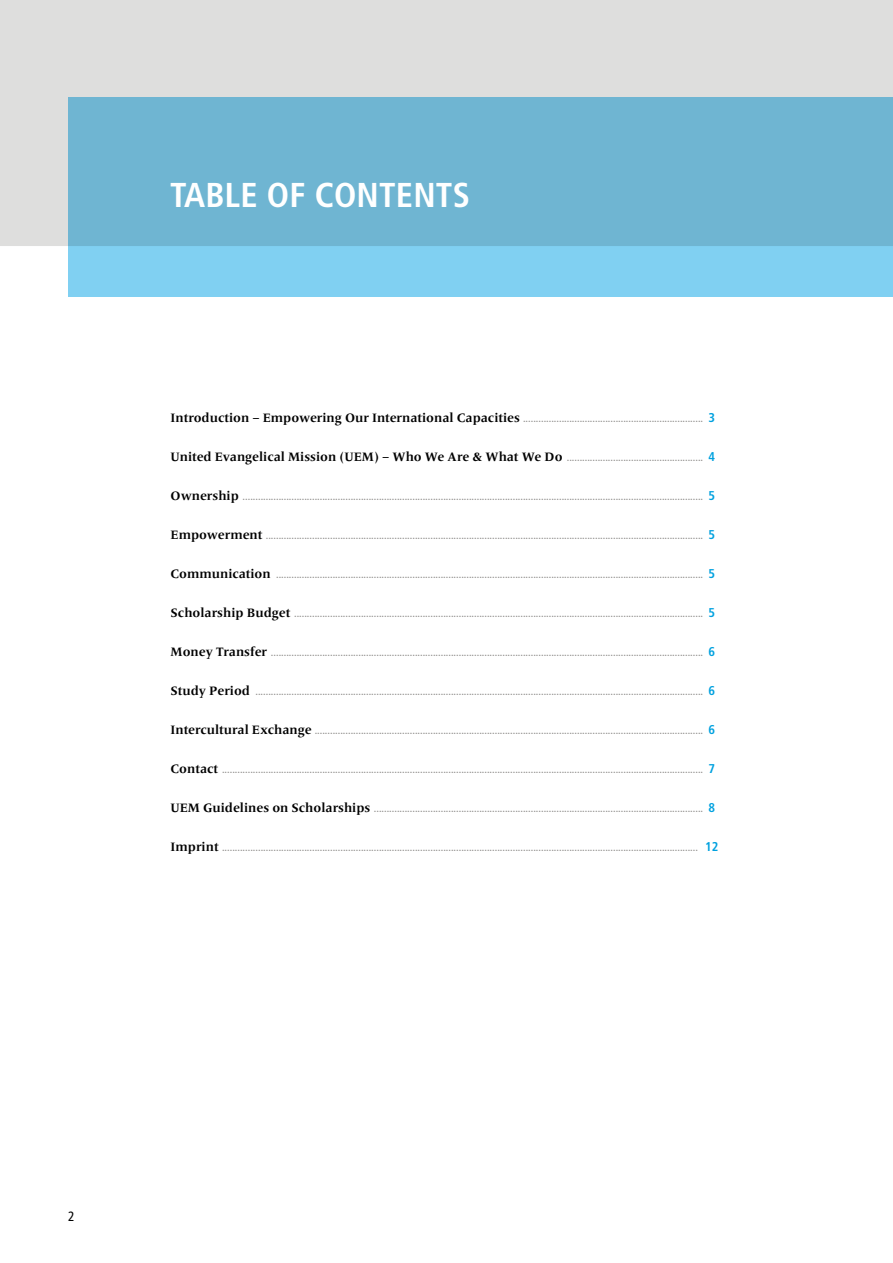
<style>
.page{position:relative;width:893px;height:1263px;background:#fff}
.page>*{position:absolute;margin:0;border:0;box-sizing:border-box;transform-origin:0 0}
.t1{font:700 condensed 34.5px "Frutiger LT Pro";letter-spacing:.005em;color:#fff}
.t2{font:condensed 13.5px "Frutiger LT Pro";color:#000}
.Fließtext_linksbündi{font:10.5px "Frutiger Serif LT Pro";color:#949290}
.s1{font-weight:700;font-size:12.75px;color:#000}
.s2{font-family:"Frutiger LT Pro";font-weight:700;font-stretch:condensed;font-size:12.75px;color:#00a1df}
</style>
<div class="page">
<div style="left:0;top:0;width:893px;height:246px;background:#dededd"></div>
<svg style="left:68px;top:98px;width:825px;height:199px;background:#73bbda"></svg>
<h1 class="t1" style="left:170px;top:175px;width:301px">TABLE OF CONTENTS</h1>
<p class="Fließtext_linksbündi" style="left:171px;top:412px;width:546px"><span class="s1">Introduction – Empowering Our International Capacities</span> ...................................................................... <span class="s2">3</span></p>
<p class="Fließtext_linksbündi" style="left:171px;top:451px;width:546px"><span class="s1">United Evangelical Mission (UEM) – Who We Are &amp; What We Do</span> ..................................................... <span class="s2">4</span></p>
<p class="Fließtext_linksbündi" style="left:171px;top:490px;width:546px"><span class="s1">Ownership</span> ................................................................................................................................................................................... <span class="s2">5</span></p>
<p class="Fließtext_linksbündi" style="left:171px;top:529px;width:546px"><span class="s1">Empowerment</span> .......................................................................................................................................................................... <span class="s2">5</span></p>
<p class="Fließtext_linksbündi" style="left:171px;top:568px;width:546px"><span class="s1">Communication</span> ...................................................................................................................................................................... <span class="s2">5</span></p>
<p class="Fließtext_linksbündi" style="left:171px;top:607px;width:546px"><span class="s1">Scholarship Budget</span> ............................................................................................................................................................... <span class="s2">5</span></p>
<p class="Fließtext_linksbündi" style="left:171px;top:646px;width:546px"><span class="s1">Money Transfer</span> ........................................................................................................................................................................ <span class="s2">6</span></p>
<p class="Fließtext_linksbündi" style="left:171px;top:685px;width:546px"><span class="s1">Study Period</span> .............................................................................................................................................................................. <span class="s2">6</span></p>
<p class="Fließtext_linksbündi" style="left:171px;top:724px;width:546px"><span class="s1">Intercultural Exchange</span> ....................................................................................................................................................... <span class="s2">6</span></p>
<p class="Fließtext_linksbündi" style="left:171px;top:763px;width:546px"><span class="s1">Contact</span> ........................................................................................................................................................................................... <span class="s2">7</span></p>
<p class="Fließtext_linksbündi" style="left:171px;top:802px;width:546px"><span class="s1">UEM Guidelines on Scholarships</span> ................................................................................................................................ <span class="s2">8</span></p>
<p class="Fließtext_linksbündi" style="left:171px;top:841px;width:549px"><span class="s1">Imprint</span> ......................................................................................................................................................................................... <span class="s2">12</span></p>
<p class="t2" style="left:68px;top:1208px;width:8px">2</p>
</div>
